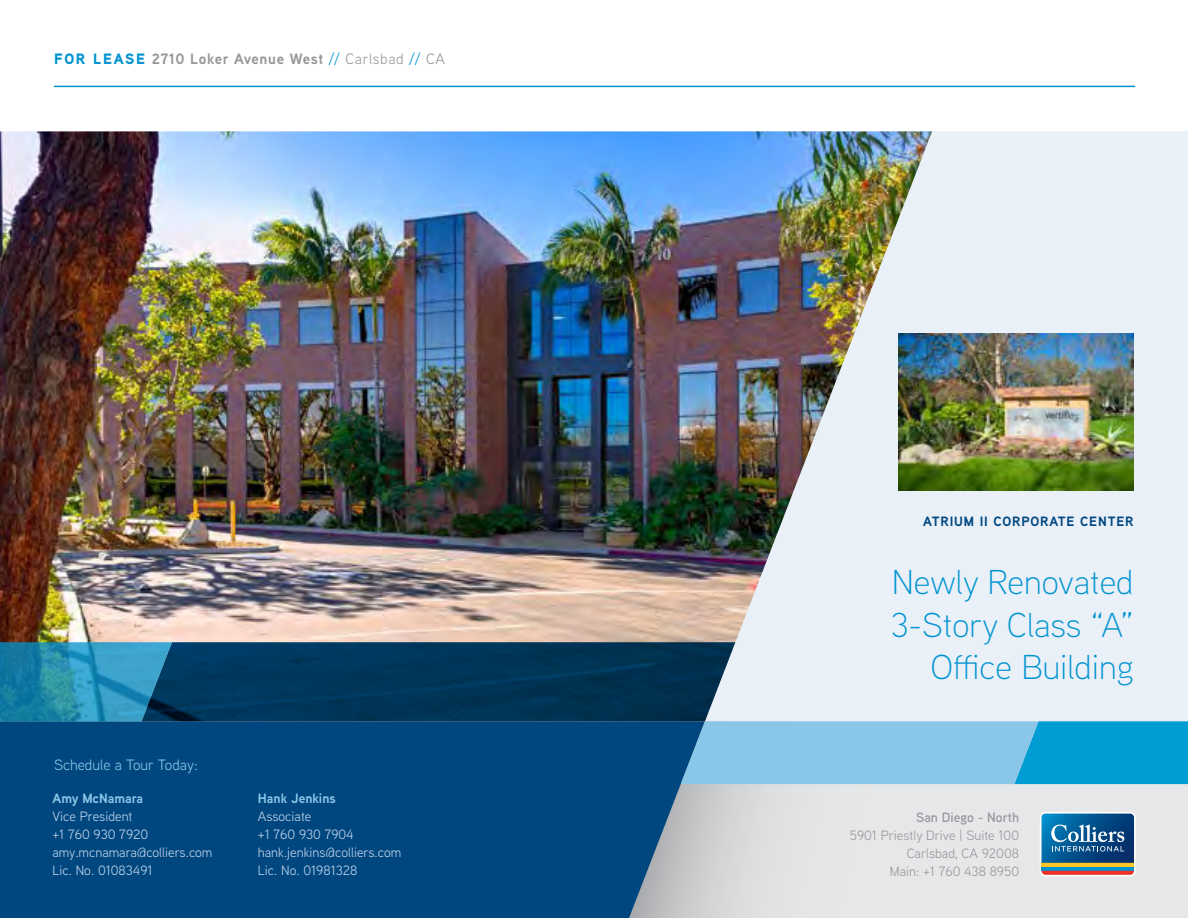
<style>
.page{position:relative;width:1188px;height:918px;background:#fff}
.page>*{position:absolute;margin:0;border:0;box-sizing:border-box;transform-origin:0 0}
.t1{font:300 34.5px/42.8px "Aaux Next";color:#0093d0;text-align:right}
.t2{font:700 15px "Aaux Next";letter-spacing:.04em;color:#95979a}
.t3{font:15px "Aaux Next";color:#8ac6e7}
.t4{font:13.5px/18px "Aaux Next";color:#c2d7ed}
.t5{font:13.5px/18px "Aaux Next";color:#95979a;text-align:right}
.t6{font:700 13.5px "Aaux Next";letter-spacing:.06em;color:#00467f}
.t7{font:700 13.5px "Aaux Next";color:#8ac6e7}
.t8{font:600 13.5px "Aaux Next";color:#95979a}
.s1{font-weight:900;color:#0093d0}
.s2{font-weight:400;color:#0093d0}
.s3{font-weight:400}
</style>
<div class="page">
<svg style="left:705px;top:784px;width:483px;height:134px;background:#e3e4e5"></svg>
<div style="left:701px;top:131px;width:487px;height:590px;background:#e9f0f8"></div>
<img style="left:0;top:131px;width:932px;height:512px">
<div style="left:0;top:721px;width:705px;height:197px;background:#00467f"></div>
<svg style="left:172px;top:642px;width:563px;height:79px;background:#063a5b"></svg>
<svg style="left:1040px;top:812px;width:96px;height:65px;background:#4a7898"></svg>
<svg style="left:0;top:642px;width:172px;height:79px;background:#2588ad"></svg>
<svg style="left:681px;top:721px;width:507px;height:63px;background:#5bb6de"></svg>
<hr style="left:54px;top:86px;width:1081px;height:1px;background:#0093d0">
<img style="left:899px;top:334px;width:234px;height:156px">
<p class="t2" style="left:54px;top:49px;width:392px"><span class="s1">FOR LEASE</span> 2710 Loker Avenue West <span class="s2">//</span> <span class="s3">Carlsbad</span> <span class="s2">//</span> <span class="s3">CA</span></p>
<p class="t3" style="left:54px;top:754px;width:145px">Schedule a Tour Today:</p>
<p class="t7" style="left:52px;top:788px;width:92px">Amy McNamara</p>
<p class="t4" style="left:52px;top:806px;width:161px">Vice President<br>+1 760 930 7920 amy.mcnamara@colliers.com<br>Lic. No. 01083491</p>
<p class="t7" style="left:258px;top:788px;width:79px">Hank Jenkins</p>
<p class="t4" style="left:258px;top:806px;width:145px">Associate<br>+1 760 930 7904 hank.jenkins@colliers.com<br>Lic. No. 01981328</p>
<p class="t6" style="left:923px;top:512px;width:212px">ATRIUM II CORPORATE CENTER</p>
<h1 class="t1" style="left:891px;top:559px;width:244px">Newly Renovated<br>3-Story Class “A”<br>Office Building</h1>
<p class="t8" style="left:916px;top:808px;width:104px">San Diego - North</p>
<p class="t5" style="left:850px;top:826px;width:171px">5901 Priestly Drive | Suite 100<br>Carlsbad, CA 92008<br>Main: +1 760 438 8950</p>
</div>
